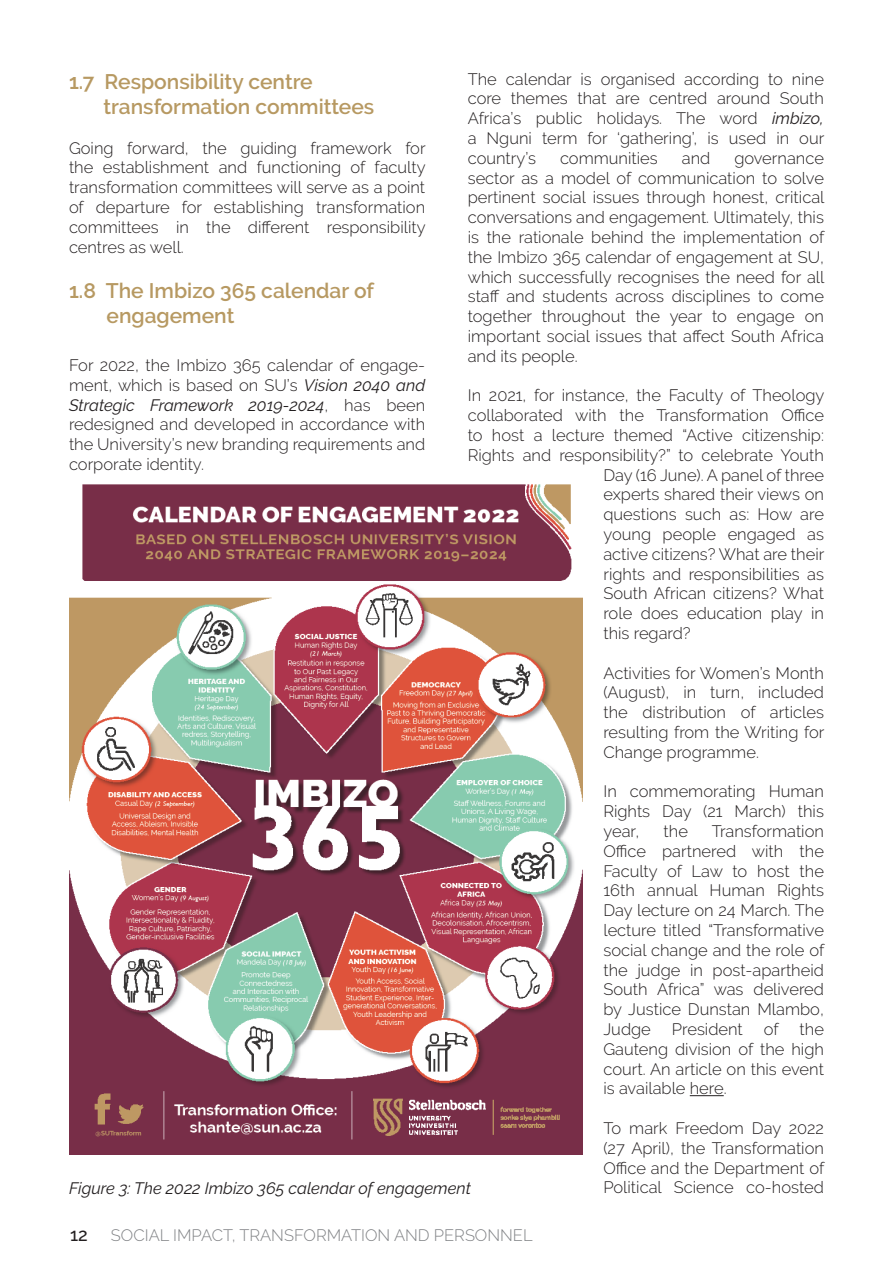
<style>
.page{position:relative;width:893px;height:1263px;background:#fff}
.page>*{position:absolute;margin:0;border:0;box-sizing:border-box;transform-origin:0 0}
.t1{font:600 21px/25.2px "Raleway";color:#b79962}
.t2{font:500 18px "Raleway";color:#231f20}
.Text{font:300 16.5px/19.8px "Raleway";color:#231f20;text-align:justify}
.byskrifte{font:italic 16.5px "Raleway";color:#231f20}
.t3{font:300 16.5px "Raleway";color:#808285}
.s1{font-weight:400;font-style:italic}
</style>
<div class="page">
<hr style="left:690px;top:1095px;width:34px;height:1px;background:#231f20">
<img style="left:69px;top:484px;width:513px;height:670px">
<h2 class="t1" style="left:104px;top:69px;width:272px;text-indent:-34px">1.7 Responsibility centre transformation committees</h2>
<p class="Text" style="left:69px;top:138px;width:358px">Going forward, the guiding framework for the establishment and functioning of faculty transformation committees will serve as a point of departure for establishing transformation committees in the different responsibility centres as well.</p>
<h2 class="t1" style="left:106px;top:278px;width:269px;text-indent:-38px">1.8 The Imbizo 365 calendar of engagement</h2>
<p class="Text" style="left:69px;top:355px;width:358px;text-align:left">For 2022, the Imbizo 365 calendar of engage&shy;ment, which is based on SU’s <span class="s1">Vision 2040 and Strategic Framework 2019-2024</span>, has been redesigned and developed in accordance with the University’s new branding requirements and corporate identity.</p>
<p class="Text" style="left:468px;top:69px;width:358px">The calendar is organised according to nine core themes that are centred around South Africa’s public holidays. The word <span class="s1">imbizo, </span>a Nguni term for ‘gathering’, is used in our country’s</p>
<p class="Text" style="left:560px;top:148px;width:99px">communities</p>
<p class="Text" style="left:682px;top:148px;width:30px">and</p>
<p class="Text" style="left:468px;top:148px;width:358px;text-indent:267px">governance sector as a model of communication to solve pertinent social issues through honest, critical conversations and engagement. Ultimately, this is the rationale behind the implementation of the Imbizo 365 calendar of engagement at SU, which successfully recognises the need for all staff and students across disciplines to come together throughout the year to engage on important social issues that affect South Africa and its people.</p>
<p class="Text" style="left:468px;top:386px;width:358px">In 2021, for instance, the Faculty of Theology</p>
<p class="Text" style="left:468px;top:405px;width:358px">collaborated with the Transformation Office</p>
<p class="Text" style="left:468px;top:425px;width:358px">to host a lecture themed “Active citizenship:</p>
<p class="Text" style="left:468px;top:445px;width:358px">Rights and responsibility?” to celebrate Youth</p>
<p class="Text" style="left:603px;top:465px;width:222px">Day (16 June). A panel of three</p>
<p class="Text" style="left:603px;top:485px;width:222px">experts shared their views on</p>
<p class="Text" style="left:603px;top:504px;width:222px">questions such as: How are</p>
<p class="Text" style="left:603px;top:524px;width:222px">young people engaged as</p>
<p class="Text" style="left:603px;top:544px;width:222px">active citizens? What are their</p>
<p class="Text" style="left:603px;top:564px;width:222px">rights and responsibilities as</p>
<p class="Text" style="left:603px;top:584px;width:222px">South African citizens? What</p>
<p class="Text" style="left:603px;top:603px;width:222px">role does education play in</p>
<p class="Text" style="left:603px;top:623px;width:89px">this regard?</p>
<p class="Text" style="left:603px;top:663px;width:222px">Activities for Women’s Month (August), in turn, included the distribution of articles resulting from the Writing for Change programme.</p>
<p class="Text" style="left:603px;top:782px;width:222px">In commemorating Human Rights Day (21 March) this year,</p>
<p class="Text" style="left:603px;top:821px;width:222px;text-indent:108px">Transformation Office partnered with the Faculty of Law to host the 16th annual Human Rights Day lecture on 24 March. The lecture titled “Transformative social change and the role of the judge in post-apartheid South Africa” was delivered by Justice Dunstan Mlambo, Judge</p>
<p class="Text" style="left:664px;top:821px;width:26px">the</p>
<p class="Text" style="left:672px;top:1019px;width:72px">President</p>
<p class="Text" style="left:764px;top:1019px;width:16px">of</p>
<p class="Text" style="left:603px;top:1019px;width:222px;text-indent:196px">the Gauteng division of the high court. An article on this event is available here.</p>
<p class="Text" style="left:603px;top:1118px;width:222px">To mark Freedom Day 2022 (27 April), the Transformation Office and the Department of</p>
<p class="byskrifte" style="left:69px;top:1179px;width:403px">Figure 3: The 2022 Imbizo 365 calendar of engagement</p>
<p class="Text" style="left:603px;top:1178px;width:222px">Political Science co-hosted</p>
<p class="t2" style="left:70px;top:1224px;width:19px">12</p>
<p class="t3" style="left:111px;top:1225px;width:423px">SOCIAL IMPACT, TRANSFORMATION AND PERSONNEL</p>
</div>
